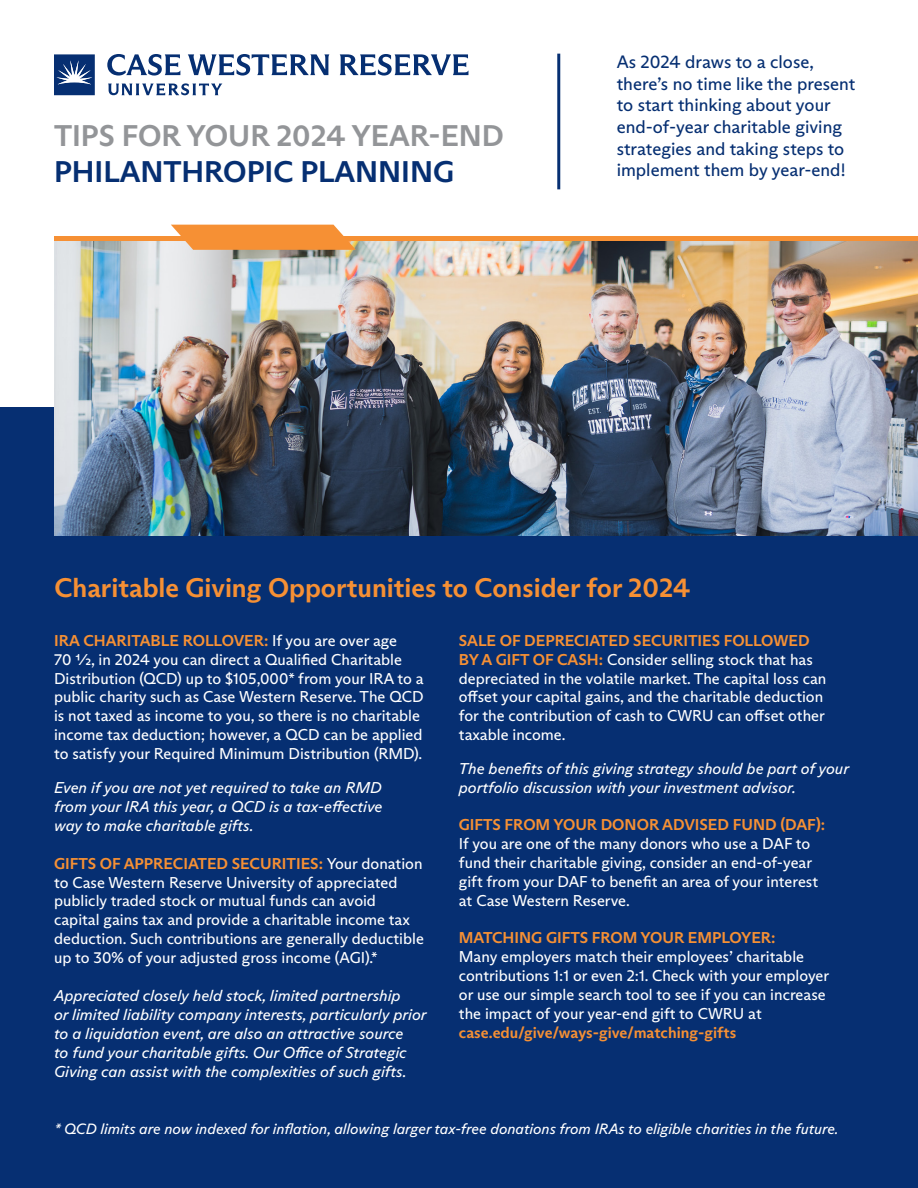
<style>
.page{position:relative;width:918px;height:1188px;background:#fff}
.page>*{position:absolute;margin:0;border:0;box-sizing:border-box;transform-origin:0 0}
.t1{font:700 30px "ABC Arizona Sans";color:#939598}
.t2{font:700 30px "ABC Arizona Sans";color:#062f72}
.t3{font:700 27px "ABC Arizona Sans";color:#f69034}
.t4{font:18px/21.6px "ABC Arizona Sans";color:#062f72}
.t5{font:15.75px/18.9px "ABC Arizona Sans";color:#fff}
.t6{font:italic 15.75px/18.9px "ABC Arizona Sans";color:#fff}
.t7{font:700 15.75px "ABC Arizona Sans";color:#f69034}
.t8{font:italic 15px "ABC Arizona Sans";color:#fff}
.s1{font-weight:700;color:#f69034}
</style>
<div class="page">
<div style="left:0;top:407px;width:918px;height:781px;background:#062f72"></div>
<img style="left:54px;top:241px;width:864px;height:295px">
<hr style="left:557px;top:54px;width:3px;height:135px;background:#062f72">
<svg style="left:171px;top:225px;width:185px;height:25px;background:#f59946"></svg>
<svg style="left:54px;top:54px;width:41px;height:41px;background:#305289"></svg>
<svg style="left:107px;top:54px;width:73px;height:22px"></svg>
<svg style="left:188px;top:54px;width:141px;height:22px"></svg>
<svg style="left:340px;top:54px;width:128px;height:22px"></svg>
<svg style="left:108px;top:83px;width:114px;height:12px"></svg>
<p class="t1" style="left:54px;top:118px;width:451px">TIPS FOR YOUR 2024 YEAR-END</p>
<p class="t2" style="left:54px;top:154px;width:402px">PHILANTHROPIC PLANNING</p>
<p class="t4" style="left:617px;top:51px;width:240px">As 2024 draws to a close, there’s no time like the present to start thinking about your end-of-year charitable giving strategies and taking steps to implement them by year-end!</p>
<p class="t3" style="left:55px;top:571px;width:637px">Charitable Giving Opportunities to Consider for 2024</p>
<p class="t7" style="left:459px;top:631px;width:352px">SALE OF DEPRECIATED SECURITIES FOLLOWED</p>
<p class="t5" style="left:459px;top:650px;width:369px"><span class="s1">BY A GIFT OF CASH:</span> Consider selling stock that has depreciated in the volatile market. The capital loss can offset your capital gains, and the charitable deduction</p>
<p class="t5" style="left:459px;top:707px;width:368px">for the contribution of cash to CWRU can offset other taxable income.</p>
<p class="t6" style="left:459px;top:759px;width:392px">The benefits of this giving strategy should be part of your portfolio discussion with your investment advisor.</p>
<p class="t5" style="left:459px;top:815px;width:368px"><span class="s1">GIFTS FROM YOUR DONOR ADVISED FUND (DAF):<br></span>If you are one of the many donors who use a DAF to fund their charitable giving, consider an end-of-year gift from your DAF to benefit an area of your interest at Case Western Reserve.</p>
<p class="t7" style="left:459px;top:928px;width:318px">MATCHING GIFTS FROM YOUR EMPLOYER:</p>
<p class="t5" style="left:459px;top:947px;width:372px">Many employers match their employees’ charitable contributions 1:1 or even 2:1. Check with your employer</p>
<p class="t5" style="left:459px;top:985px;width:368px">or use our simple search tool to see if you can increase</p>
<p class="t5" style="left:459px;top:1004px;width:304px">the impact of your year-end gift to CWRU at</p>
<p class="t7" style="left:459px;top:1023px;width:279px">case.edu/give/ways-give/matching-gifts</p>
<p class="t5" style="left:54px;top:631px;width:371px"><span class="s1">IRA CHARITABLE ROLLOVER:</span> If you are over age<br>70 ½, in 2024 you can direct a Qualified Charitable Distribution (QCD) up to $105,000* from your IRA to a public charity such as Case Western Reserve. The QCD is not taxed as income to you, so there is no charitable income tax deduction; however, a QCD can be applied to satisfy your Required Minimum Distribution (RMD).</p>
<p class="t6" style="left:54px;top:778px;width:329px">Even if you are not yet required to take an RMD</p>
<p class="t6" style="left:54px;top:797px;width:330px">from your IRA this year, a QCD is a tax-effective</p>
<p class="t6" style="left:54px;top:816px;width:201px">way to make charitable gifts.</p>
<p class="t5" style="left:54px;top:854px;width:371px"><span class="s1">GIFTS OF APPRECIATED SECURITIES:</span> Your donation to Case Western Reserve University of appreciated publicly traded stock or mutual funds can avoid capital gains tax and provide a charitable income tax deduction. Such contributions are generally deductible up to 30% of your adjusted gross income (AGI).*</p>
<p class="t6" style="left:54px;top:986px;width:348px">Appreciated closely held stock, limited partnership</p>
<p class="t6" style="left:54px;top:1005px;width:374px">or limited liability company interests, particularly prior to a liquidation event, are also an attractive source<br>to fund your charitable gifts. Our Office of Strategic Giving can assist with the complexities of such gifts.</p>
<p class="t8" style="left:55px;top:1120px;width:786px">* QCD limits are now indexed for inflation, allowing larger tax-free donations from IRAs to eligible charities in the future.</p>
</div>
